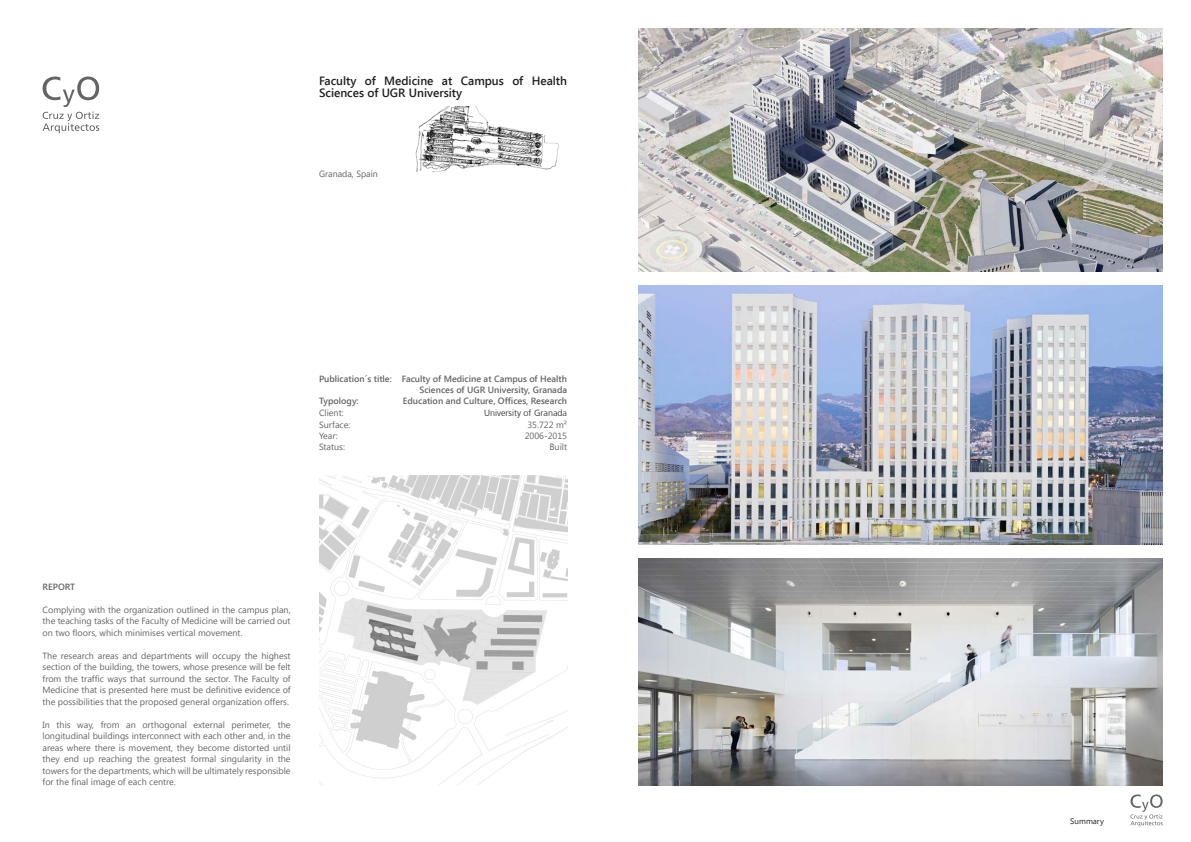
<style>
.page{position:relative;width:1191px;height:842px;background:#fff}
.page>*{position:absolute;margin:0;border:0;box-sizing:border-box;transform-origin:0 0}
.t1{font:600 12px/12px "Segoe UI";color:#231f20}
.t2{font:9px/11.5px "Segoe UI";color:#646464;text-align:justify}
.t3{font:600 9px/11px "Segoe UI";color:#646464;text-align:right}
.t4{font:300 9px "Frutiger";color:#231f20}
.t5{font:8px "Segoe UI";color:#231f20}
</style>
<div class="page">
<img style="left:415px;top:107px;width:144px;height:66px">
<img style="left:319px;top:476px;width:248px;height:309px">
<img style="left:638px;top:28px;width:524px;height:243px">
<img style="left:638px;top:285px;width:524px;height:259px">
<img style="left:638px;top:558px;width:524px;height:227px">
<svg style="left:1130px;top:794px;width:32px;height:32px"></svg>
<svg style="left:43px;top:77px;width:56px;height:56px"></svg>
<p class="t1" style="left:319px;top:74px;width:249px">Faculty of Medicine at Campus of Health<br>Sciences of UGR University</p>
<p class="t2" style="left:319px;top:167px;width:60px">Granada, Spain</p>
<p class="t3" style="left:319px;top:373px;width:250px">Publication´s title: Faculty of Medicine at Campus of Health<br>Sciences of UGR University, Granada</p>
<p class="t3" style="left:319px;top:395px;width:41px">Typology:</p>
<p class="t3" style="left:403px;top:395px;width:166px">Education and Culture, Offices, Research</p>
<p class="t2" style="left:319px;top:407px;width:26px">Client:</p>
<p class="t4" style="left:484px;top:408px;width:84px">University of Granada</p>
<p class="t2" style="left:319px;top:418px;width:33px">Surface:</p>
<p class="t2" style="left:527px;top:418px;width:41px">35.722 m²</p>
<p class="t2" style="left:319px;top:429px;width:20px">Year:</p>
<p class="t2" style="left:525px;top:429px;width:44px">2006-2015</p>
<p class="t2" style="left:319px;top:440px;width:28px">Status:</p>
<p class="t2" style="left:549px;top:440px;width:19px">Built</p>
<p class="t3" style="left:43px;top:581px;width:34px">REPORT</p>
<p class="t2" style="left:43px;top:603px;width:250px">Complying with the organization outlined in the campus plan, the teaching tasks of the Faculty of Medicine will be carried out on two floors, which minimises vertical movement.</p>
<p class="t2" style="left:43px;top:649px;width:250px">The research areas and departments will occupy the highest section of the building, the towers, whose presence will be felt from the traffic ways that surround the sector. The Faculty of Medicine that is presented here must be definitive evidence of the possibilities that the proposed general organization offers.</p>
<p class="t2" style="left:43px;top:718px;width:250px">In this way, from an orthogonal external perimeter, the longitudinal buildings interconnect with each other and, in the areas where there is movement, they become distorted until they end up reaching the greatest formal singularity in the towers for the departments, which will be ultimately responsible for the final image of each centre.</p>
<p class="t5" style="left:1070px;top:816px;width:35px">Summary</p>
</div>
